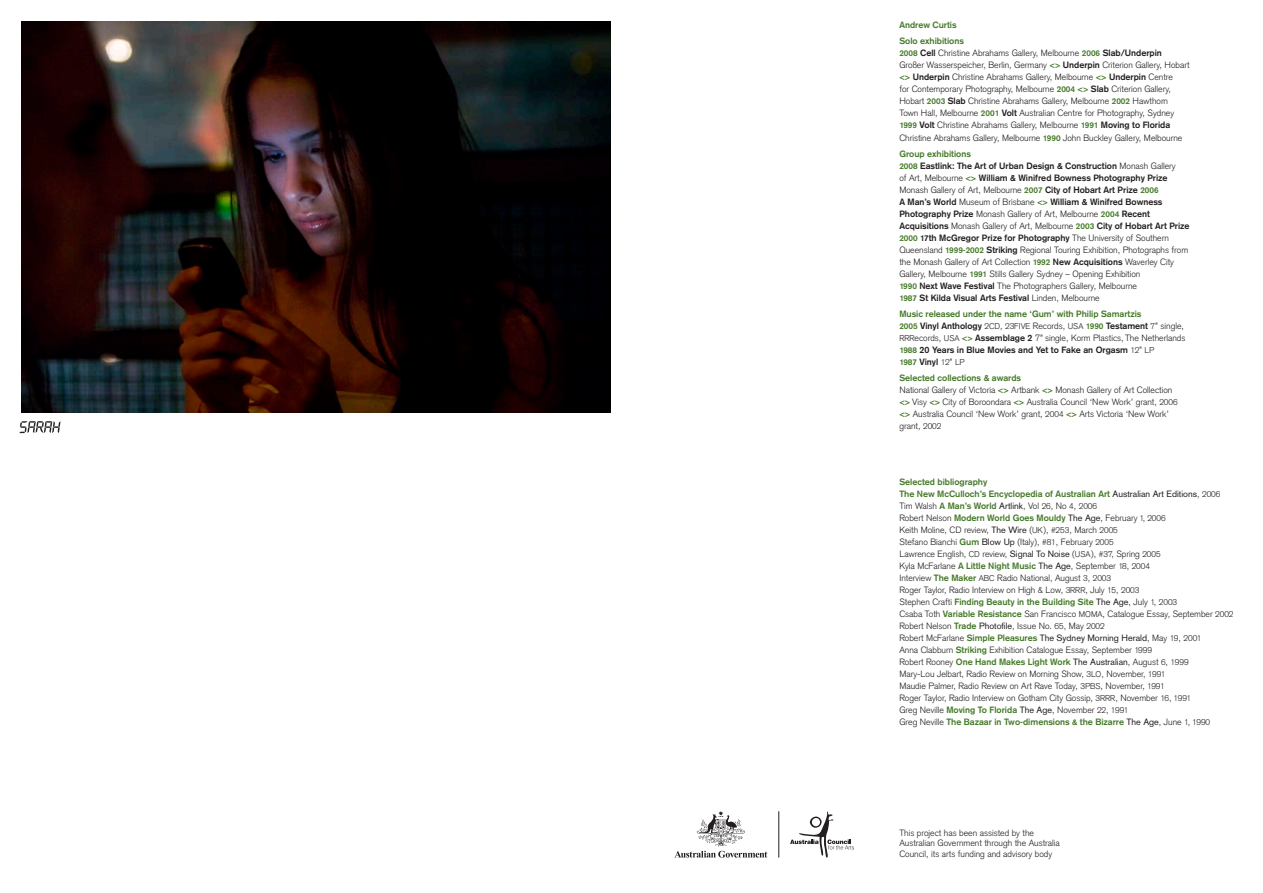
<style>
.page{position:relative;width:1263px;height:893px;background:#fff}
.page>*{position:absolute;margin:0;border:0;box-sizing:border-box;transform-origin:0 0}
.t1{font:300 9px/12px "Akzidenz Grotesk";color:#231f20}
.t2{font:700 9px "Akzidenz Grotesk";color:#447928}
.t3{font:700 9px/12px "Akzidenz Grotesk";color:#231f20}
.t4{font:9px "Akzidenz Grotesk";color:#231f20}
.s1{font-weight:700;font-size:8.25px;color:#447928}
.s2{font-weight:700}
.s3{font-weight:700;color:#447928}
.s4{font-weight:700;font-size:8.25px}
.s5{font-size:8.25px;color:#447928}
.s6{font-weight:300;font-size:8.25px}
.s7{font-weight:300}
.s8{color:#447928}
.s9{font-size:8.25px}
.s10{font-weight:400;color:#231f20}
.s11{font-weight:300;color:#231f20}
.s12{font-weight:300;font-size:8.25px;color:#231f20}
.s13{font-weight:400}
</style>
<div class="page">
<svg style="left:790px;top:811px;width:64px;height:47px"></svg>
<svg style="left:674px;top:811px;width:93px;height:47px"></svg>
<hr style="left:778px;top:811px;width:1px;height:47px;background:#231f20">
<img style="left:21px;top:21px;width:589px;height:391px">
<svg style="left:19px;top:421px;width:42px;height:12px"></svg>
<p class="t2" style="left:899px;top:20px;width:59px">Andrew Curtis</p>
<p class="t2" style="left:899px;top:36px;width:66px">Solo exhibitions</p>
<p class="t1" style="left:899px;top:47px;width:292px"><span class="s1">2008</span> <span class="s2">Cell</span> Christine Abrahams Gallery, Melbourne <span class="s1">2006</span> <span class="s2">Slab/Underpin<br></span>Großer Wasserspeicher, Berlin, Germany <span class="s3">&lt;&gt;</span> <span class="s2">Underpin</span> Criterion Gallery, Hobart <span class="s3">&lt;&gt;</span> <span class="s2">Underpin</span> Christine Abrahams Gallery, Melbourne <span class="s3">&lt;&gt;</span> <span class="s2">Underpin</span> Centre<br>for Contemporary Photography, Melbourne <span class="s1">2004</span> <span class="s3">&lt;&gt;</span> <span class="s2">Slab</span> Criterion Gallery, Hobart <span class="s1">2003</span> <span class="s2">Slab</span> Christine Abrahams Gallery, Melbourne <span class="s1">2002</span> Hawthorn<br>Town Hall, Melbourne <span class="s1">2001</span> <span class="s2">Volt</span> Australian Centre for Photography, Sydney <span class="s1">1999</span> <span class="s2">Volt</span> Christine Abrahams Gallery, Melbourne <span class="s1">1991</span> <span class="s2">Moving to Florida </span>Christine Abrahams Gallery, Melbourne <span class="s1">1990</span> John Buckley Gallery, Melbourne</p>
<p class="t2" style="left:899px;top:148px;width:73px">Group exhibitions</p>
<p class="t1" style="left:899px;top:160px;width:292px"><span class="s1">2008</span> <span class="s2">Eastlink: The Art of Urban Design &amp; Construction</span> Monash Gallery<br>of Art, Melbourne <span class="s3">&lt;&gt;</span> <span class="s2">William &amp; Winifred Bowness Photography Prize </span>Monash Gallery of Art, Melbourne <span class="s1">2007</span> <span class="s2">City of Hobart Art Prize</span> <span class="s1">2006<br></span><span class="s2">A Man’s World</span> Museum of Brisbane <span class="s3">&lt;&gt;</span> <span class="s2">William &amp; Winifred Bowness Photography Prize</span> Monash Gallery of Art, Melbourne <span class="s1">2004</span> <span class="s2">Recent Acquisitions</span> Monash Gallery of Art, Melbourne <span class="s1">2003</span> <span class="s2">City of Hobart Art Prize </span><span class="s1">2000</span> <span class="s4">17</span><span class="s2">th McGregor Prize for Photography</span> The University of Southern Queensland <span class="s1">1999-2002</span> <span class="s2">Striking</span> Regional Touring Exhibition, Photographs from the Monash Gallery of Art Collection <span class="s1">1992</span> <span class="s2">New Acquisitions</span> Waverley City Gallery, Melbourne <span class="s1">1991</span> Stills Gallery Sydney – Opening Exhibition<br><span class="s1">1990</span> <span class="s2">Next Wave Festival</span> The Photographers Gallery, Melbourne<br><span class="s1">1987</span> <span class="s2">St Kilda Visual Arts Festival</span> Linden, Melbourne</p>
<p class="t2" style="left:899px;top:309px;width:243px">Music released under the name ‘Gum’ with Philip Samartzis</p>
<p class="t3" style="left:899px;top:320px;width:287px"><span class="s5">2005</span> Vinyl Anthology <span class="s6">2CD</span><span class="s7">,</span> <span class="s6">23FIVE</span> <span class="s7">Records,</span> <span class="s6">USA</span> <span class="s5">1990</span> Testament <span class="s6">7</span><span class="s7">” single, </span><span class="s6">RRR</span><span class="s7">ecords,</span> <span class="s6">USA</span> <span class="s8">&lt;&gt;</span> Assemblage 2 <span class="s7">7” single, Korm Plastics, The Netherlands </span><span class="s5">1988</span> 20 Years in Blue Movies and Yet to Fake an Orgasm <span class="s6">12</span><span class="s7">”</span> <span class="s6">LP<br></span><span class="s5">1987</span> Vinyl <span class="s6">12</span><span class="s7">”</span> <span class="s6">LP</span></p>
<p class="t2" style="left:899px;top:373px;width:123px">Selected collections &amp; awards</p>
<p class="t1" style="left:899px;top:384px;width:280px">National Gallery of Victoria <span class="s3">&lt;&gt;</span> Artbank <span class="s3">&lt;&gt;</span> Monash Gallery of Art Collection <span class="s3">&lt;&gt;</span> Visy <span class="s3">&lt;&gt;</span> City of Boroondara <span class="s3">&lt;&gt;</span> Australia Council ‘New Work’ grant, <span class="s9">2006 </span><span class="s3">&lt;&gt;</span> Australia Council ‘New Work’ grant, <span class="s9">2004</span> <span class="s3">&lt;&gt;</span> Arts Victoria ‘New Work’ grant, <span class="s9">2002</span></p>
<p class="t2" style="left:899px;top:477px;width:89px">Selected bibliography</p>
<p class="t2" style="left:899px;top:489px;width:323px">The New McCulloch’s Encyclopedia of Australian Art <span class="s10">Australian Art Editions</span><span class="s11">,</span> <span class="s12">2006</span></p>
<p class="t1" style="left:899px;top:500px;width:199px">Tim Walsh <span class="s3">A Man’s World</span> <span class="s13">Artlink</span>, Vol <span class="s9">26</span>, No <span class="s9">4</span>, <span class="s9">2006</span></p>
<p class="t1" style="left:899px;top:512px;width:268px">Robert Nelson <span class="s3">Modern World Goes Mouldy</span> <span class="s13">The Age</span>, February <span class="s9">1</span>, <span class="s9">2006</span></p>
<p class="t1" style="left:899px;top:524px;width:220px">Keith Moline, CD review, <span class="s13">The Wire</span> (<span class="s9">UK</span>), <span class="s9">#253</span>, March <span class="s9">2005</span></p>
<p class="t1" style="left:899px;top:536px;width:216px">Stefano Bianchi <span class="s3">Gum</span> <span class="s13">Blow Up</span> (Italy), <span class="s9">#81</span>, February <span class="s9">2005</span></p>
<p class="t1" style="left:899px;top:548px;width:263px">Lawrence English, <span class="s9">CD</span> review, <span class="s13">Signal To Noise</span> (<span class="s9">USA</span>), <span class="s9">#37</span>, Spring <span class="s9">2005</span></p>
<p class="t1" style="left:899px;top:560px;width:252px">Kyla McFarlane <span class="s3">A Little Night Music</span> <span class="s13">The Age</span>, September <span class="s9">18</span>, <span class="s9">2004</span></p>
<p class="t1" style="left:899px;top:572px;width:213px">Interview <span class="s3">The Maker</span> <span class="s9">ABC</span> Radio National, August <span class="s9">3</span>, <span class="s9">2003</span></p>
<p class="t1" style="left:899px;top:584px;width:241px">Roger Taylor, Radio Interview on High <span class="s9">&amp;</span> Low, <span class="s9">3RRR</span>, July <span class="s9">15</span>, <span class="s9">2003</span></p>
<p class="t2" style="left:899px;top:597px;width:279px"><span class="s11">Stephen Crafti</span> Finding Beauty in the Building Site <span class="s10">The Age</span><span class="s11">, July</span> <span class="s12">1</span><span class="s11">,</span> <span class="s12">2003</span></p>
<p class="t1" style="left:899px;top:608px;width:336px">Csaba Toth <span class="s3">Variable Resistance</span> San Francisco <span class="s9">MOMA</span>, Catalogue Essay, September <span class="s9">2002</span></p>
<p class="t1" style="left:899px;top:620px;width:207px">Robert Nelson <span class="s3">Trade</span> <span class="s13">Photofile</span>, Issue No. <span class="s9">65</span>, May <span class="s9">2002</span></p>
<p class="t4" style="left:899px;top:633px;width:304px"><span class="s7">Robert McFarlane</span> <span class="s3">Simple Pleasures</span> The Sydney Morning Herald<span class="s7">, May</span> <span class="s6">19</span><span class="s7">,</span> <span class="s6">2001</span></p>
<p class="t1" style="left:899px;top:644px;width:254px">Anna Clabburn <span class="s3">Striking</span> Exhibition Catalogue Essay, September <span class="s9">1999</span></p>
<p class="t2" style="left:899px;top:657px;width:291px"><span class="s11">Robert Rooney</span> One Hand Makes Light Work <span class="s10">The Australian</span><span class="s11">, August</span> <span class="s12">6</span><span class="s11">,</span> <span class="s12">1999</span></p>
<p class="t1" style="left:899px;top:668px;width:268px">Mary-Lou Jelbart, Radio Review on Morning Show, <span class="s9">3LO</span>, November, <span class="s9">1991</span></p>
<p class="t1" style="left:899px;top:680px;width:267px">Maudie Palmer, Radio Review on Art Rave Today, <span class="s9">3PBS</span>, November, <span class="s9">1991</span></p>
<p class="t1" style="left:899px;top:692px;width:293px">Roger Taylor, Radio Interview on Gotham City Gossip, <span class="s9">3RRR</span>, November <span class="s9">16</span>, <span class="s9">1991</span></p>
<p class="t1" style="left:899px;top:704px;width:231px">Greg Neville <span class="s3">Moving To Florida</span> <span class="s13">The Age</span>, November <span class="s9">22</span>, <span class="s9">1991</span></p>
<p class="t2" style="left:899px;top:717px;width:312px"><span class="s11">Greg Neville</span> The Bazaar in Two-dimensions <span class="s9">&amp;</span> the Bizarre <span class="s10">The Age</span><span class="s11">, June</span> <span class="s12">1</span><span class="s11">,</span> <span class="s12">1990</span></p>
<p class="t1" style="left:899px;top:828px;width:162px;line-height:10.5px">This project has been assisted by the<br>Australian Government through the Australia<br>Council, its arts funding and advisory body</p>
</div>
